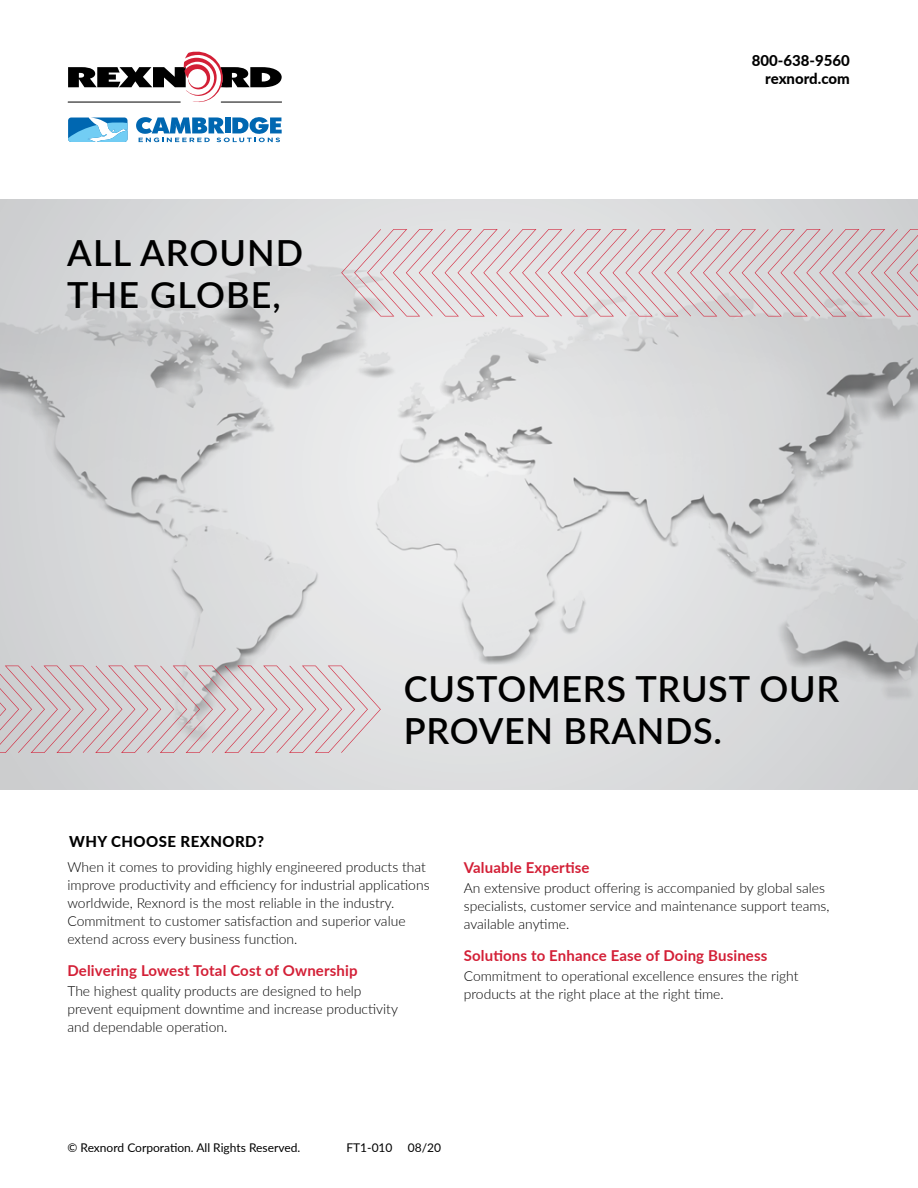
<style>
.page{position:relative;width:918px;height:1188px;background:#fff}
.page>*{position:absolute;margin:0;border:0;box-sizing:border-box;transform-origin:0 0}
.t1{font:600 36px/42px "Lato";letter-spacing:.02em;color:#000}
.t2{font:700 15px "Lato";letter-spacing:.01em;color:#d31f36}
.t3{font:800 15px/18px "Lato";color:#000;text-align:right}
.t4{font:800 15px "Lato";letter-spacing:.03em;color:#000}
.t5{font:300 13.8px/18px "Lato";color:#000}
.t6{font:12px "Lato";color:#000}
</style>
<div class="page">
<img style="left:0;top:199px;width:861px;height:591px">
<svg style="left:341px;top:229px;width:520px;height:87px;background:#ddd3d5"></svg>
<svg style="left:861px;top:199px;width:57px;height:591px;background:#cac9cb"></svg>
<svg style="left:68px;top:52px;width:214px;height:51px"></svg>
<svg style="left:136px;top:117px;width:146px;height:25px"></svg>
<svg style="left:68px;top:118px;width:60px;height:24px"></svg>
<hr style="left:68px;top:102px;width:112px;height:1px;background:#000">
<hr style="left:221px;top:102px;width:61px;height:1px;background:#000">
<svg style="left:0;top:666px;width:381px;height:87px;background:#d6ccce"></svg>
<h1 class="t1" style="left:67px;top:231px;width:238px">ALL AROUND<br>THE GLOBE,</h1>
<p class="t3" style="left:752px;top:51px;width:100px">800-638-9560 rexnord.com</p>
<p class="t4" style="left:69px;top:830px;width:197px">WHY CHOOSE REXNORD?</p>
<h1 class="t1" style="left:404px;top:666px;width:437px">CUSTOMERS TRUST OUR<br>PROVEN BRANDS.</h1>
<p class="t5" style="left:67px;top:858px;width:364px">When it comes to providing highly engineered products that improve productivity and efficiency for industrial applications worldwide, Rexnord is the most reliable in the industry.<br>Commitment to customer satisfaction and superior value extend across every business function.</p>
<p class="t2" style="left:67px;top:959px;width:292px">Delivering Lowest Total Cost of Ownership</p>
<p class="t5" style="left:67px;top:981px;width:332px">The highest quality products are designed to help prevent equipment downtime and increase productivity and dependable operation.</p>
<p class="t2" style="left:464px;top:857px;width:127px">Valuable Expertise</p>
<p class="t5" style="left:464px;top:879px;width:367px">An extensive product offering is accompanied by global sales specialists, customer service and maintenance support teams, available anytime.</p>
<p class="t2" style="left:464px;top:944px;width:305px">Solutions to Enhance Ease of Doing Business</p>
<p class="t5" style="left:464px;top:966px;width:336px">Commitment to operational excellence ensures the right products at the right place at the right time.</p>
<p class="t6" style="left:68px;top:1139px;width:234px">© Rexnord Corporation. All Rights Reserved.</p>
<p class="t6" style="left:346px;top:1139px;width:48px">FT1-010</p>
<p class="t6" style="left:408px;top:1139px;width:35px">08/20</p>
</div>
